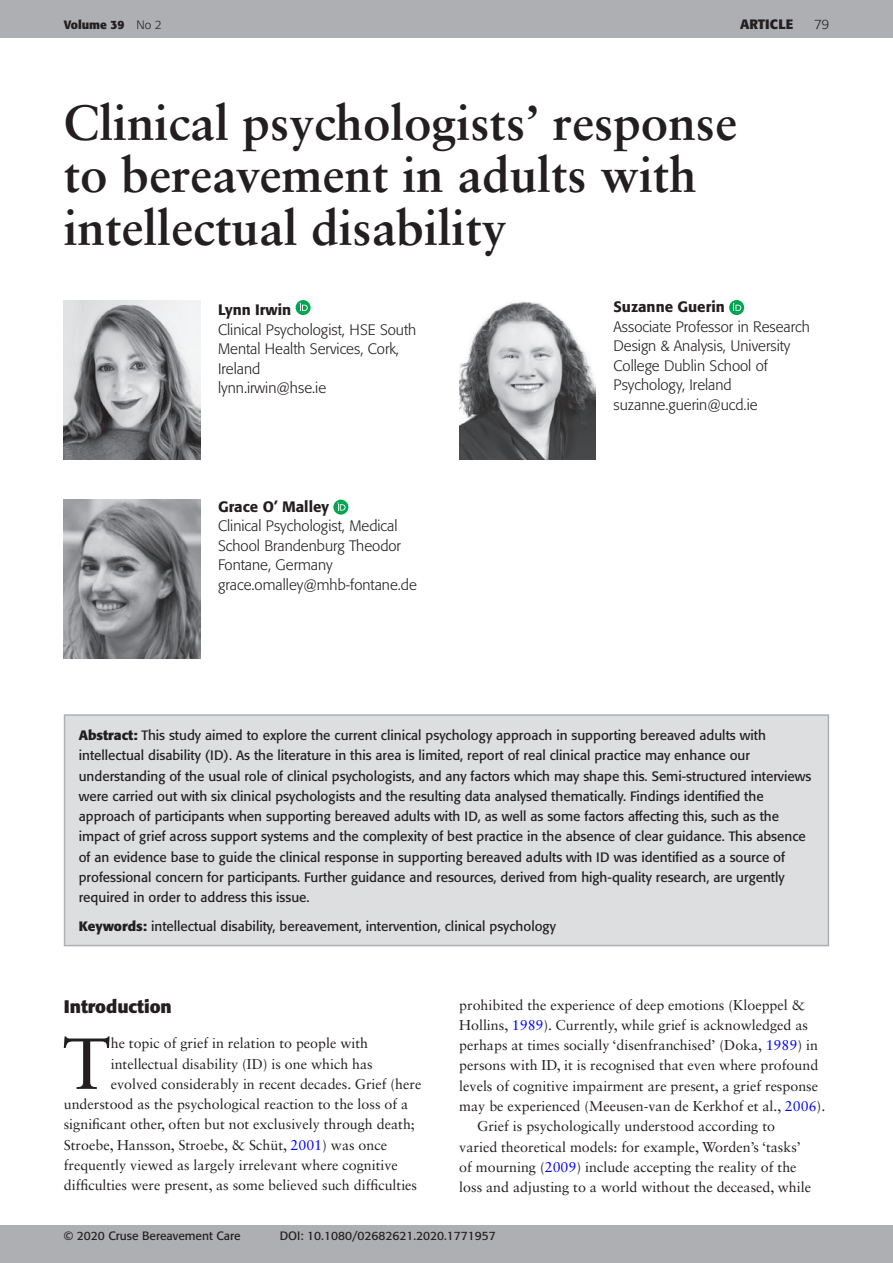
<style>
.page{position:relative;width:893px;height:1263px;background:#fff}
.page>*{position:absolute;margin:0;border:0;box-sizing:border-box;transform-origin:0 0}
.t1{font:72.3px "Sabon LT Std";color:#231f20}
.t2{font:700 49.5px/52.5px "Sabon LT Std";color:#231f20}
.t3{font:700 18px "Formata";color:#231f20}
.t4{font:300 15px/19.5px "Formata";color:#231f20}
.t5{font:500 15px "Formata";color:#231f20}
.t6{font:14.25px "Sabon LT Std";color:#231f20}
.t7{font:13.5px/20.2px "Formata";color:#231f20}
.t8{font:700 13.5px "Formata";color:#231f20}
.t9{font:300 13.5px "Formata";color:#231f20}
.t10{font:12px "Formata";color:#231f20}
.t11{font:700 12px "Formata";color:#231f20}
.s1{font-weight:300}
.s2{font-weight:700}
.s3{color:#00f}
</style>
<div class="page">
<div style="left:65px;top:715px;width:763px;height:230px;background:#dddee0"></div>
<div style="left:64px;top:714px;width:765px;height:232px;border:2px solid #aeafb3"></div>
<img style="left:64px;top:300px;width:136px;height:159px">
<img style="left:64px;top:500px;width:136px;height:159px">
<img style="left:459px;top:302px;width:137px;height:157px">
<svg style="left:729px;top:300px;width:15px;height:15px"></svg>
<svg style="left:733px;top:303px;width:8px;height:8px"></svg>
<div style="left:296px;top:300px;width:15px;height:15px;background:#00a54f;border-radius:50%"></div>
<svg style="left:300px;top:303px;width:8px;height:8px"></svg>
<svg style="left:333px;top:500px;width:15px;height:15px"></svg>
<svg style="left:337px;top:502px;width:9px;height:8px"></svg>
<div style="left:0;top:1225px;width:893px;height:38px;background:#aeafb3"></div>
<div style="left:0;top:0;width:893px;height:38px;background:#aeafb3"></div>
<p class="t11" style="left:64px;top:17px;width:100px">Volume 39 <span class="s1">No 2</span></p>
<p class="t8" style="left:740px;top:16px;width:55px">ARTICLE</p>
<p class="t9" style="left:814px;top:17px;width:17px">79</p>
<h2 class="t2" style="left:64px;top:95px;width:675px">Clinical psychologists’ response to bereavement in adults with intellectual disability</h2>
<p class="t5" style="left:218px;top:300px;width:75px">Lynn Irwin</p>
<p class="t4" style="left:218px;top:320px;width:200px">Clinical Psychologist, HSE South<br>Mental Health Services, Cork,<br>Ireland<br>lynn.irwin@hse.ie</p>
<p class="t5" style="left:218px;top:497px;width:112px">Grace O’ Malley</p>
<p class="t4" style="left:218px;top:516px;width:200px">Clinical Psychologist, Medical<br>School Brandenburg Theodor<br>Fontane, Germany grace.omalley@mhb-fontane.de</p>
<p class="t5" style="left:613px;top:297px;width:113px">Suzanne Guerin</p>
<p class="t4" style="left:613px;top:317px;width:198px">Associate Professor in Research<br>Design &amp; Analysis, University<br>College Dublin School of<br>Psychology, Ireland suzanne.guerin@ucd.ie</p>
<p class="t7" style="left:79px;top:725px;width:734px"><span class="s2">Abstract:</span> This study aimed to explore the current clinical psychology approach in supporting bereaved adults with intellectual disability (ID). As the literature in this area is limited, report of real clinical practice may enhance our understanding of the usual role of clinical psychologists, and any factors which may shape this. Semi-structured interviews were carried out with six clinical psychologists and the resulting data analysed thematically. Findings identified the approach of participants when supporting bereaved adults with ID, as well as some factors affecting this, such as the impact of grief across support systems and the complexity of best practice in the absence of clear guidance. This absence of an evidence base to guide the clinical response in supporting bereaved adults with ID was identified as a source of professional concern for participants. Further guidance and resources, derived from high-quality research, are urgently required in order to address this issue.</p>
<p class="t7" style="left:79px;top:916px;width:479px"><span class="s2">Keywords:</span> intellectual disability, bereavement, intervention, clinical psychology</p>
<h3 class="t3" style="left:64px;top:995px;width:110px">Introduction</h3>
<h1 class="t1" style="left:63px;top:1021px;width:50px">T</h1>
<p class="t6" style="left:111px;top:1035px;width:259px">he topic of grief in relation to people with</p>
<p class="t6" style="left:111px;top:1055px;width:264px">intellectual disability (ID) is one which has</p>
<p class="t6" style="left:111px;top:1075px;width:312px">evolved considerably in recent decades. Grief (here</p>
<p class="t6" style="left:64px;top:1096px;width:346px">understood as the psychological reaction to the loss of a</p>
<p class="t6" style="left:64px;top:1116px;width:353px">significant other, often but not exclusively through death;</p>
<p class="t6" style="left:64px;top:1136px;width:325px">Stroebe, Hansson, Stroebe, &amp; Schüt, <span class="s3">2001</span>) was once</p>
<p class="t6" style="left:64px;top:1156px;width:336px">frequently viewed as largely irrelevant where cognitive</p>
<p class="t6" style="left:64px;top:1177px;width:355px">difficulties were present, as some believed such difficulties</p>
<p class="t6" style="left:459px;top:996px;width:347px">prohibited the experience of deep emotions (Kloeppel &amp;</p>
<p class="t6" style="left:459px;top:1016px;width:350px">Hollins, <span class="s3">1989</span>). Currently, while grief is acknowledged as</p>
<p class="t6" style="left:459px;top:1037px;width:360px">perhaps at times socially ‘disenfranchised’ (Doka, <span class="s3">1989</span>) in</p>
<p class="t6" style="left:459px;top:1057px;width:360px">persons with ID, it is recognised that even where profound</p>
<p class="t6" style="left:459px;top:1077px;width:360px">levels of cognitive impairment are present, a grief response</p>
<p class="t6" style="left:459px;top:1097px;width:368px">may be experienced (Meeusen-van de Kerkhof et al., <span class="s3">2006</span>).</p>
<p class="t6" style="left:477px;top:1118px;width:299px">Grief is psychologically understood according to</p>
<p class="t6" style="left:459px;top:1138px;width:343px">varied theoretical models: for example, Worden’s ‘tasks’</p>
<p class="t6" style="left:459px;top:1158px;width:339px">of mourning (<span class="s3">2009</span>) include accepting the reality of the</p>
<p class="t6" style="left:459px;top:1178px;width:353px">loss and adjusting to a world without the deceased, while</p>
<p class="t10" style="left:64px;top:1228px;width:178px">© 2020 Cruse Bereavement Care</p>
<p class="t10" style="left:280px;top:1228px;width:218px">DOI: 10.1080/02682621.2020.1771957</p>
</div>
